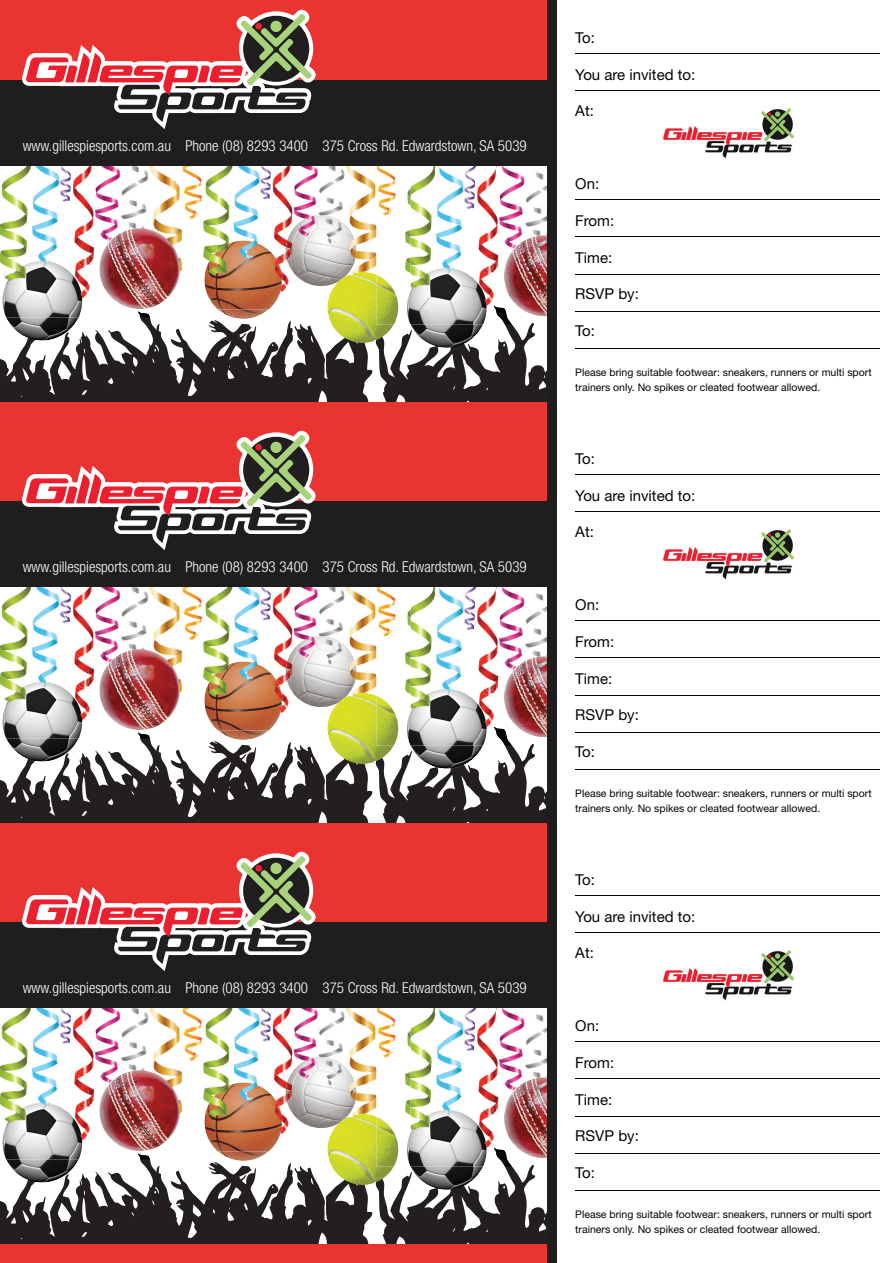
<style>
.page{position:relative;width:893px;height:1263px;background:#fff}
.page>*{position:absolute;margin:0;border:0;box-sizing:border-box;transform-origin:0 0}
.t1{font:300 condensed 15px "Helvetica Neue LT Std";color:#fff}
.t2{font:15px "Helvetica Neue LT Std";color:#040503}
.t3{font:10.5px/15.6px "Helvetica Neue LT Std";color:#040503}
</style>
<div class="page">
<svg style="left:0;top:317px;width:547px;height:85px;fill:#231f20"></svg>
<img style="left:6px;top:317px;width:73px;height:24px">
<img style="left:0;top:165px;width:218px;height:145px">
<svg style="left:138px;top:311px;width:12px;height:6px"></svg>
<img style="left:3px;top:261px;width:79px;height:56px">
<img style="left:218px;top:309px;width:51px;height:10px">
<img style="left:176px;top:165px;width:235px;height:144px">
<img style="left:286px;top:215px;width:70px;height:71px">
<img style="left:204px;top:241px;width:78px;height:68px">
<img style="left:327px;top:272px;width:67px;height:71px">
<img style="left:411px;top:324px;width:72px;height:24px">
<img style="left:411px;top:165px;width:136px;height:159px">
<img style="left:493px;top:305px;width:41px;height:19px">
<img style="left:398px;top:309px;width:9px;height:15px">
<img style="left:398px;top:275px;width:9px;height:34px">
<img style="left:376px;top:275px;width:22px;height:49px">
<img style="left:504px;top:235px;width:43px;height:81px">
<img style="left:407px;top:268px;width:80px;height:56px">
<div style="left:0;top:79px;width:550px;height:86px;background:#201d1e"></div>
<hr style="left:575px;top:53px;width:305px;height:1px;background:#040503">
<hr style="left:575px;top:90px;width:305px;height:1px;background:#040503">
<hr style="left:575px;top:199px;width:305px;height:1px;background:#040503">
<hr style="left:575px;top:236px;width:305px;height:1px;background:#040503">
<hr style="left:575px;top:274px;width:305px;height:1px;background:#040503">
<hr style="left:575px;top:311px;width:305px;height:1px;background:#040503">
<hr style="left:575px;top:348px;width:305px;height:1px;background:#040503">
<div style="left:0;top:402px;width:555px;height:19px;background:#ea3432"></div>
<div style="left:0;top:0;width:550px;height:79px;background:#ea3432"></div>
<svg style="left:22px;top:10px;width:294px;height:119px"></svg>
<div style="left:255px;top:23px;width:7px;height:7px;background:#ec1f2f;border-radius:50%"></div>
<img style="left:99px;top:228px;width:81px;height:81px;border-radius:50%">
<div style="left:547px;top:0;width:9px;height:421px;background:#201d1e"></div>
<img style="left:663px;top:108px;width:131px;height:51px">
<svg style="left:0;top:738px;width:547px;height:85px;fill:#231f20"></svg>
<img style="left:6px;top:738px;width:73px;height:24px">
<img style="left:0;top:586px;width:218px;height:145px">
<svg style="left:138px;top:732px;width:12px;height:6px"></svg>
<img style="left:3px;top:682px;width:79px;height:56px">
<img style="left:218px;top:730px;width:51px;height:10px">
<img style="left:176px;top:586px;width:235px;height:144px">
<img style="left:286px;top:636px;width:70px;height:71px">
<img style="left:204px;top:661px;width:78px;height:69px">
<img style="left:327px;top:693px;width:67px;height:71px">
<img style="left:411px;top:745px;width:72px;height:24px">
<img style="left:411px;top:586px;width:136px;height:159px">
<img style="left:493px;top:726px;width:41px;height:19px">
<img style="left:398px;top:730px;width:9px;height:15px">
<img style="left:398px;top:695px;width:9px;height:35px">
<img style="left:376px;top:695px;width:22px;height:50px">
<img style="left:504px;top:656px;width:43px;height:81px">
<img style="left:407px;top:689px;width:80px;height:56px">
<div style="left:0;top:500px;width:550px;height:86px;background:#201d1e"></div>
<hr style="left:575px;top:474px;width:305px;height:1px;background:#040503">
<hr style="left:575px;top:511px;width:305px;height:1px;background:#040503">
<hr style="left:575px;top:620px;width:305px;height:1px;background:#040503">
<hr style="left:575px;top:657px;width:305px;height:1px;background:#040503">
<hr style="left:575px;top:695px;width:305px;height:1px;background:#040503">
<hr style="left:575px;top:732px;width:305px;height:1px;background:#040503">
<hr style="left:575px;top:769px;width:305px;height:1px;background:#040503">
<div style="left:0;top:823px;width:555px;height:19px;background:#ea3432"></div>
<div style="left:0;top:421px;width:550px;height:79px;background:#ea3432"></div>
<svg style="left:22px;top:431px;width:294px;height:119px"></svg>
<div style="left:255px;top:444px;width:7px;height:7px;background:#ec1f2f;border-radius:50%"></div>
<img style="left:99px;top:649px;width:81px;height:81px;border-radius:50%">
<div style="left:547px;top:421px;width:9px;height:421px;background:#201d1e"></div>
<img style="left:663px;top:529px;width:131px;height:51px">
<svg style="left:0;top:1159px;width:547px;height:85px;fill:#231f20"></svg>
<img style="left:6px;top:1159px;width:73px;height:24px">
<img style="left:0;top:1007px;width:218px;height:145px">
<svg style="left:138px;top:1153px;width:12px;height:6px"></svg>
<img style="left:3px;top:1103px;width:79px;height:56px">
<img style="left:218px;top:1151px;width:51px;height:10px">
<img style="left:176px;top:1007px;width:235px;height:144px">
<img style="left:286px;top:1057px;width:70px;height:71px">
<img style="left:204px;top:1082px;width:78px;height:69px">
<img style="left:327px;top:1114px;width:67px;height:71px">
<img style="left:411px;top:1166px;width:72px;height:24px">
<img style="left:411px;top:1007px;width:136px;height:159px">
<img style="left:493px;top:1147px;width:41px;height:19px">
<img style="left:398px;top:1151px;width:9px;height:15px">
<img style="left:398px;top:1116px;width:9px;height:35px">
<img style="left:376px;top:1116px;width:22px;height:50px">
<img style="left:504px;top:1077px;width:43px;height:81px">
<img style="left:407px;top:1110px;width:80px;height:56px">
<div style="left:0;top:921px;width:550px;height:86px;background:#201d1e"></div>
<hr style="left:575px;top:895px;width:305px;height:1px;background:#040503">
<hr style="left:575px;top:932px;width:305px;height:1px;background:#040503">
<hr style="left:575px;top:1041px;width:305px;height:1px;background:#040503">
<hr style="left:575px;top:1078px;width:305px;height:1px;background:#040503">
<hr style="left:575px;top:1116px;width:305px;height:1px;background:#040503">
<hr style="left:575px;top:1153px;width:305px;height:1px;background:#040503">
<hr style="left:575px;top:1190px;width:305px;height:1px;background:#040503">
<div style="left:0;top:1244px;width:555px;height:19px;background:#ea3432"></div>
<div style="left:0;top:842px;width:550px;height:79px;background:#ea3432"></div>
<svg style="left:22px;top:852px;width:294px;height:119px"></svg>
<div style="left:255px;top:865px;width:7px;height:7px;background:#ec1f2f;border-radius:50%"></div>
<img style="left:99px;top:1070px;width:81px;height:81px;border-radius:50%">
<div style="left:547px;top:842px;width:9px;height:421px;background:#201d1e"></div>
<img style="left:663px;top:950px;width:131px;height:51px">
<h1 class="t1" style="left:23px;top:140px;width:505px">www.gillespiesports.com.au Phone (08) 8293 3400 375 Cross Rd. Edwardstown, SA 5039</h1>
<h1 class="t1" style="left:23px;top:561px;width:505px">www.gillespiesports.com.au Phone (08) 8293 3400 375 Cross Rd. Edwardstown, SA 5039</h1>
<h1 class="t1" style="left:23px;top:982px;width:505px">www.gillespiesports.com.au Phone (08) 8293 3400 375 Cross Rd. Edwardstown, SA 5039</h1>
<h1 class="t2" style="left:575px;top:32px;width:21px">To:</h1>
<h1 class="t2" style="left:575px;top:69px;width:122px">You are invited to:</h1>
<h1 class="t2" style="left:575px;top:106px;width:20px">At:</h1>
<h1 class="t2" style="left:575px;top:179px;width:25px">On:</h1>
<h1 class="t2" style="left:575px;top:215px;width:40px">From:</h1>
<h1 class="t2" style="left:575px;top:252px;width:38px">Time:</h1>
<h1 class="t2" style="left:575px;top:289px;width:65px">RSVP by:</h1>
<h1 class="t2" style="left:575px;top:325px;width:21px">To:</h1>
<p class="t3" style="left:575px;top:366px;width:298px">Please bring suitable footwear: sneakers, runners or multi sport trainers only. No spikes or cleated footwear allowed.</p>
<h1 class="t2" style="left:575px;top:453px;width:21px">To:</h1>
<h1 class="t2" style="left:575px;top:490px;width:122px">You are invited to:</h1>
<h1 class="t2" style="left:575px;top:526px;width:20px">At:</h1>
<h1 class="t2" style="left:575px;top:600px;width:25px">On:</h1>
<h1 class="t2" style="left:575px;top:636px;width:40px">From:</h1>
<h1 class="t2" style="left:575px;top:673px;width:38px">Time:</h1>
<h1 class="t2" style="left:575px;top:709px;width:65px">RSVP by:</h1>
<h1 class="t2" style="left:575px;top:746px;width:21px">To:</h1>
<p class="t3" style="left:575px;top:786px;width:298px">Please bring suitable footwear: sneakers, runners or multi sport trainers only. No spikes or cleated footwear allowed.</p>
<h1 class="t2" style="left:575px;top:874px;width:21px">To:</h1>
<h1 class="t2" style="left:575px;top:911px;width:122px">You are invited to:</h1>
<h1 class="t2" style="left:575px;top:947px;width:20px">At:</h1>
<h1 class="t2" style="left:575px;top:1021px;width:25px">On:</h1>
<h1 class="t2" style="left:575px;top:1057px;width:40px">From:</h1>
<h1 class="t2" style="left:575px;top:1094px;width:38px">Time:</h1>
<h1 class="t2" style="left:575px;top:1130px;width:65px">RSVP by:</h1>
<h1 class="t2" style="left:575px;top:1167px;width:21px">To:</h1>
<p class="t3" style="left:575px;top:1207px;width:298px">Please bring suitable footwear: sneakers, runners or multi sport trainers only. No spikes or cleated footwear allowed.</p>
</div>
